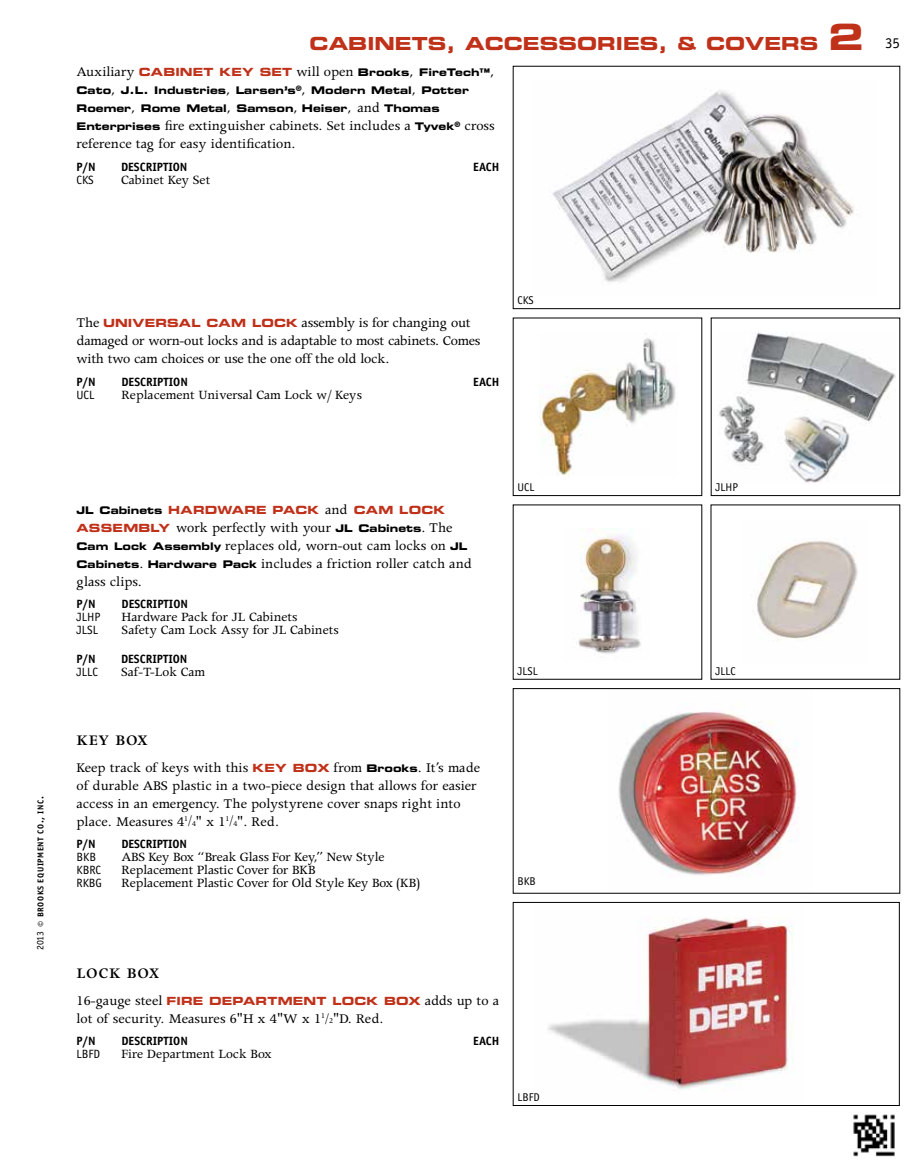
<style>
.page{position:relative;width:918px;height:1175px;background:#fff}
.page>*{position:absolute;margin:0;border:0;box-sizing:border-box;transform-origin:0 0}
.t1{font:36px "Eurostile LT Bold Extended Two";color:#c0311a}
.t2{font:18px "Eurostile LT Bold Extended Two";color:#c0311a}
.t3{font:600 16.5px "Apollo";color:#000}
.t4{font:15px/18px "Apollo";color:#000}
.t5{font:15px "Officina Sans";color:#000}
.t6{font:14.25px "Apollo";letter-spacing:-.01em;color:#000}
.t7{font:700 12px "Officina Sans";color:#000}
.t8{font:12px "Officina Sans";color:#000}
.t9{font:11.25px "Officina Sans";color:#000}
.t10{font:11.25px "Eurostile LT Bold Extended Two";color:#c0311a}
.t11{font:10.5px/18px "Eurostile LT Bold Extended Two";color:#000}
.t12{font:700 8.4px "Officina Sans";letter-spacing:.065em;color:#000}
.s1{font-family:"Eurostile LT Bold Extended Two";font-size:11.25px;color:#c0311a}
.s2{font-family:"Eurostile LT Bold Extended Two";font-size:10.5px}
.s3{font-family:"Apollo";font-size:15px}
.s4{font-weight:400;font-size:9.75px}
.s5{font-weight:400;font-size:11.25px}
.s6{font-size:9.75px}
.s7{font-size:10.5px}
.s8{font-size:11.25px;color:#c0311a}
.s9{font-family:"Apollo";font-size:15px;color:#000}
.s10{font-size:8.25px}
</style>
<div class="page">
<img style="left:853px;top:1114px;width:42px;height:43px">
<img style="left:576px;top:528px;width:65px;height:126px">
<img style="left:719px;top:332px;width:177px;height:152px">
<img style="left:552px;top:90px;width:302px;height:192px">
<div style="left:513px;top:66px;width:387px;height:243px;border:1px solid #000"></div>
<img style="left:540px;top:333px;width:136px;height:143px">
<img style="left:618px;top:711px;width:181px;height:164px">
<div style="left:513px;top:688px;width:387px;height:205px;border:1px solid #000"></div>
<img style="left:548px;top:917px;width:246px;height:174px">
<div style="left:513px;top:902px;width:387px;height:203px;border:1px solid #000"></div>
<img style="left:757px;top:541px;width:101px;height:100px">
<p class="t2" style="left:310px;top:31px;width:37px">Cabinets</p>
<p class="t2" style="left:447px;top:31px;width:57px">, Accessories</p>
<p class="t2" style="left:659px;top:31px;width:86px">, &amp; Covers</p>
<p class="t4" style="left:76px;top:63px;width:419px">Auxiliary <span class="s1">CABINET KEY SET</span> will open <span class="s2">Brooks</span>, <span class="s2">FireTech™</span>,</p>
<p class="t11" style="left:76px;top:81px;width:394px">Cato<span class="s3">,</span> J.L. Industries<span class="s3">,</span> Larsen’s<sup>®</sup><span class="s3">,</span> Modern Metal<span class="s3">,</span> Potter<br>Roemer<span class="s3">,</span> Rome Metal<span class="s3">,</span> Samson<span class="s3">,</span> Heiser<span class="s3">, and</span> Thomas</p>
<p class="t4" style="left:77px;top:117px;width:420px"><span class="s2">Enterprises</span> fire extinguisher cabinets. Set includes a <span class="s2">Tyvek</span><sup>®</sup> cross reference tag for easy identification.</p>
<p class="t7" style="left:76px;top:159px;width:19px">P/N</p>
<p class="t7" style="left:121px;top:159px;width:66px">DESCRIPTION</p>
<p class="t7" style="left:473px;top:159px;width:26px">EACH</p>
<p class="t8" style="left:76px;top:172px;width:19px">CKS</p>
<p class="t6" style="left:121px;top:172px;width:91px">Cabinet Key Set</p>
<h1 class="t1" style="left:828px;top:11px;width:37px">2</h1>
<p class="t5" style="left:885px;top:34px;width:16px">35</p>
<p class="t4" style="left:76px;top:314px;width:405px">The <span class="s1">U NIVERSAL CAM LOCK</span> assembly is for changing out damaged or worn-out locks and is adaptable to most cabinets. Comes with two cam choices or use the one off the old lock.</p>
<p class="t7" style="left:76px;top:374px;width:19px">P/N</p>
<p class="t7" style="left:121px;top:374px;width:66px">DESCRIPTION</p>
<p class="t7" style="left:473px;top:374px;width:26px">EACH</p>
<p class="t8" style="left:76px;top:387px;width:19px">UCL</p>
<p class="t6" style="left:121px;top:387px;width:242px">Replacement Universal Cam Lock w/ Keys</p>
<p class="t9" style="left:518px;top:294px;width:18px">CKS</p>
<p class="t12" style="left:35px;top:950px;width:155px;rotate:-90deg"><span class="s4">2013</span> <span class="s5">©</span> brooks equipment co<span class="s6">.</span><span class="s7">,</span> inc<span class="s6">.</span></p>
<p class="t11" style="left:76px;top:501px;width:107px">JL Cabinets <span class="s8">hardware</span></p>
<p class="t10" style="left:273px;top:502px;width:18px">pac</p>
<p class="t10" style="left:308px;top:502px;width:60px">k <span class="s9">and</span> cam</p>
<p class="t10" style="left:399px;top:502px;width:17px">loc</p>
<p class="t10" style="left:433px;top:502px;width:13px">k</p>
<p class="t10" style="left:77px;top:520px;width:4px">assemb</p>
<p class="t4" style="left:76px;top:518px;width:397px;text-indent:74px"><span class="s1">ly</span> work perfectly with your <span class="s2">JL Cabinets</span>. The <span class="s2">Cam Lock Assembly</span> replaces old, worn-out cam locks on <span class="s2">JL Cabinets</span>. <span class="s2">Hardware Pack</span> includes a friction roller catch and glass clips.</p>
<p class="t7" style="left:76px;top:596px;width:19px">P/N</p>
<p class="t7" style="left:122px;top:596px;width:66px">DESCRIPTION</p>
<p class="t8" style="left:76px;top:610px;width:25px">JLHP</p>
<p class="t6" style="left:122px;top:609px;width:178px">Hardware Pack for JL Cabinets</p>
<p class="t8" style="left:76px;top:623px;width:23px">JLS L</p>
<p class="t6" style="left:122px;top:622px;width:219px">Safety Cam Lock Assy for JL Cabinets</p>
<p class="t7" style="left:76px;top:651px;width:19px">P/N</p>
<p class="t7" style="left:121px;top:651px;width:66px">DESCRIPTION</p>
<p class="t8" style="left:76px;top:665px;width:22px">JLLC</p>
<p class="t6" style="left:121px;top:664px;width:86px">Saf-T-Lok Cam</p>
<p class="t3" style="left:76px;top:731px;width:73px">KEY BOX</p>
<p class="t4" style="left:76px;top:758px;width:405px">Keep track of keys with this <span class="s1">Ke y Box</span> from <span class="s2">Brooks</span>. It’s made of durable ABS plastic in a two-piece design that allows for easier access in an emergency. The polystyrene cover snaps right into place. Measures 4<sup>1</sup><sup>/</sup><span class="s10">4</span>" x 1<sup>1</sup><sup>/</sup><span class="s10">4</span>". Red.</p>
<p class="t7" style="left:76px;top:836px;width:19px">P/N</p>
<p class="t7" style="left:122px;top:836px;width:65px">DESCRIPTION</p>
<p class="t8" style="left:76px;top:850px;width:21px">BKB</p>
<p class="t6" style="left:122px;top:849px;width:264px">ABS Key Box “Break Glass For Key,” New Style</p>
<p class="t8" style="left:76px;top:863px;width:26px">KBRC</p>
<p class="t6" style="left:122px;top:862px;width:195px">Replacement Plastic Cover for BKB</p>
<p class="t8" style="left:76px;top:876px;width:27px">RKBG</p>
<p class="t6" style="left:122px;top:875px;width:300px">Replacement Plastic Cover for Old Style Key Box (KB)</p>
<p class="t9" style="left:518px;top:481px;width:7px">UCL</p>
<p class="t9" style="left:716px;top:481px;width:24px">JLHP</p>
<p class="t9" style="left:518px;top:664px;width:11px">JLSL</p>
<p class="t9" style="left:716px;top:664px;width:22px">JLLC</p>
<p class="t9" style="left:518px;top:874px;width:20px">BKB</p>
<p class="t3" style="left:76px;top:964px;width:84px">LOCK BOX</p>
<p class="t4" style="left:76px;top:992px;width:424px">16-gauge steel <span class="s1">FIRE DEPARTMENT LOCK BOX</span> adds up to a lot of security. Measures 6"H x 4"W x 1<sup>1</sup><sup>/</sup><span class="s10">2</span>"D. Red.</p>
<p class="t7" style="left:76px;top:1033px;width:19px">P/N</p>
<p class="t7" style="left:121px;top:1033px;width:66px">DESCRIPTION</p>
<p class="t7" style="left:473px;top:1033px;width:26px">EACH</p>
<p class="t8" style="left:76px;top:1047px;width:25px">LBFD</p>
<p class="t6" style="left:121px;top:1046px;width:152px">Fire Department Lock Box</p>
<p class="t9" style="left:518px;top:1090px;width:24px">LBFD</p>
</div>
